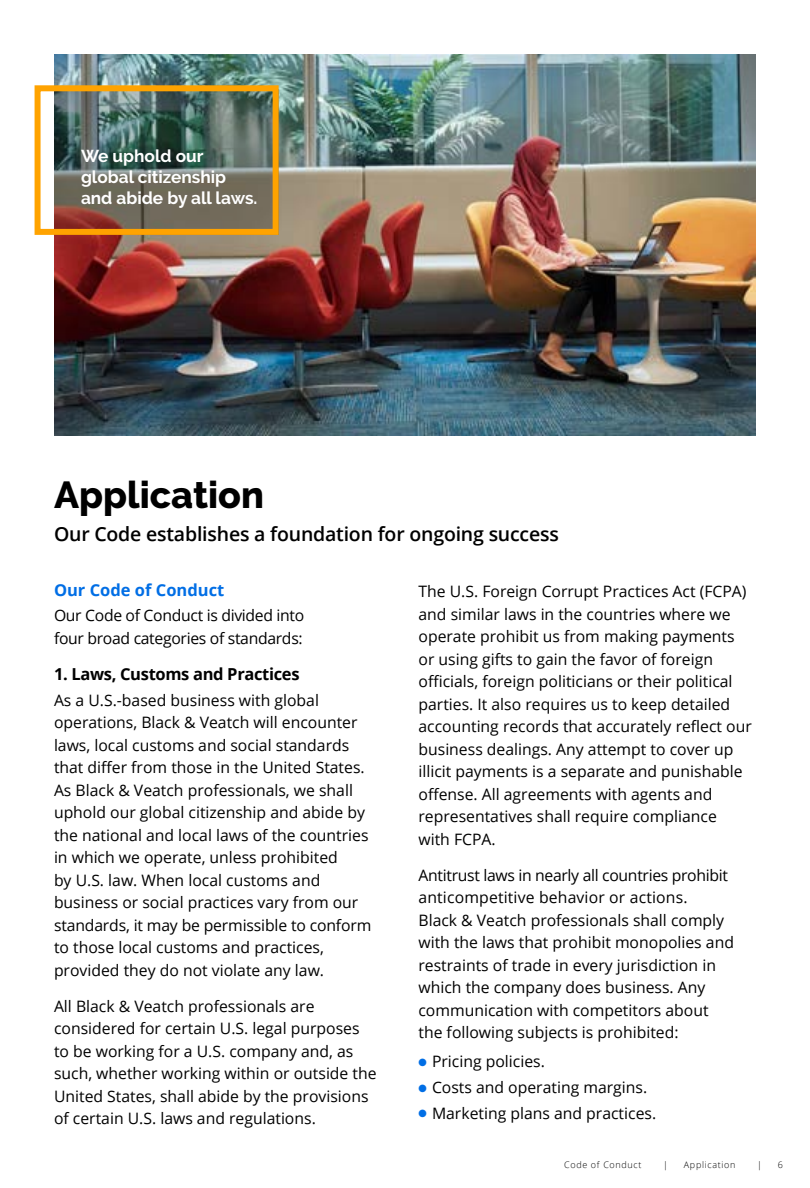
<style>
.page{position:relative;width:810px;height:1188px;background:#fff}
.page>*{position:absolute;margin:0;border:0;box-sizing:border-box;transform-origin:0 0}
.t1{font:800 37.5px "Raleway";color:#000}
.t2{font:600 19.5px "Open Sans";letter-spacing:-.01em;color:#000}
.t3{font:700 17.25px/21px "Raleway";color:#fff}
.t4{font:700 16.5px "Open Sans";letter-spacing:-.02em;color:#000}
.t5{font:700 16.5px "Open Sans";color:#006ee5}
.t6{font:15.75px/22.5px "Open Sans";color:#000}
.t7{font:15.75px/22.5px "Open Sans";letter-spacing:-.02em;color:#000}
.t8{font:300 9px "Open Sans";letter-spacing:.075em;color:#000}
.s1{color:#006ee5}
</style>
<div class="page">
<img style="left:54px;top:54px;width:702px;height:382px">
<svg style="left:54px;top:92px;width:218px;height:136px;background:#5e685f"></svg>
<div style="left:35px;top:85px;width:244px;height:150px;border:6px solid #ffa300"></div>
<p class="t3" style="left:81px;top:146px;width:178px">We uphold our global citizenship and abide by all laws.</p>
<h1 class="t1" style="left:54px;top:474px;width:212px">Application</h1>
<p class="t2" style="left:54px;top:520px;width:506px">Our Code establishes a foundation for ongoing success</p>
<p class="t5" style="left:54px;top:578px;width:172px">Our Code of Conduct</p>
<p class="t7" style="left:54px;top:604px;width:252px">Our Code of Conduct is divided into four broad categories of standards:</p>
<p class="t4" style="left:54px;top:662px;width:247px">1. Laws, Customs and Practices</p>
<p class="t6" style="left:54px;top:688px;width:319px">As a U.S.-based business with global operations, Black &amp; Veatch will encounter laws, local customs and social standards that differ from those in the United States.<br>As Black &amp; Veatch professionals, we shall uphold our global citizenship and abide by the national and local laws of the countries in which we operate, unless prohibited<br>by U.S. law. When local customs and business or social practices vary from our standards, it may be permissible to conform to those local customs and practices, provided they do not violate any law.</p>
<p class="t6" style="left:54px;top:994px;width:324px">All Black &amp; Veatch professionals are considered for certain U.S. legal purposes to be working for a U.S. company and, as such, whether working within or outside the United States, shall abide by the provisions of certain U.S. laws and regulations.</p>
<p class="t6" style="left:419px;top:580px;width:335px">The U.S. Foreign Corrupt Practices Act (FCPA) and similar laws in the countries where we operate prohibit us from making payments or using gifts to gain the favor of foreign officials, foreign politicians or their political parties. It also requires us to keep detailed accounting records that accurately reflect our business dealings. Any attempt to cover up illicit payments is a separate and punishable offense. All agreements with agents and representatives shall require compliance with FCPA.</p>
<p class="t6" style="left:419px;top:863px;width:317px">Antitrust laws in nearly all countries prohibit anticompetitive behavior or actions.<br>Black &amp; Veatch professionals shall comply with the laws that prohibit monopolies and restraints of trade in every jurisdiction in which the company does business. Any communication with competitors about the following subjects is prohibited:</p>
<p class="t6" style="left:418px;top:1050px;width:128px"><span class="s1">●</span> Pricing policies.</p>
<p class="t6" style="left:418px;top:1076px;width:230px"><span class="s1">●</span> Costs and operating margins.</p>
<p class="t6" style="left:418px;top:1101px;width:239px"><span class="s1">●</span> Marketing plans and practices.</p>
<p class="t8" style="left:564px;top:1158px;width:79px">Code of Conduct</p>
<p class="t8" style="left:663px;top:1158px;width:6px">|</p>
<p class="t8" style="left:684px;top:1158px;width:53px">Application</p>
<p class="t8" style="left:757px;top:1158px;width:6px">|</p>
<p class="t8" style="left:778px;top:1158px;width:7px">6</p>
</div>
